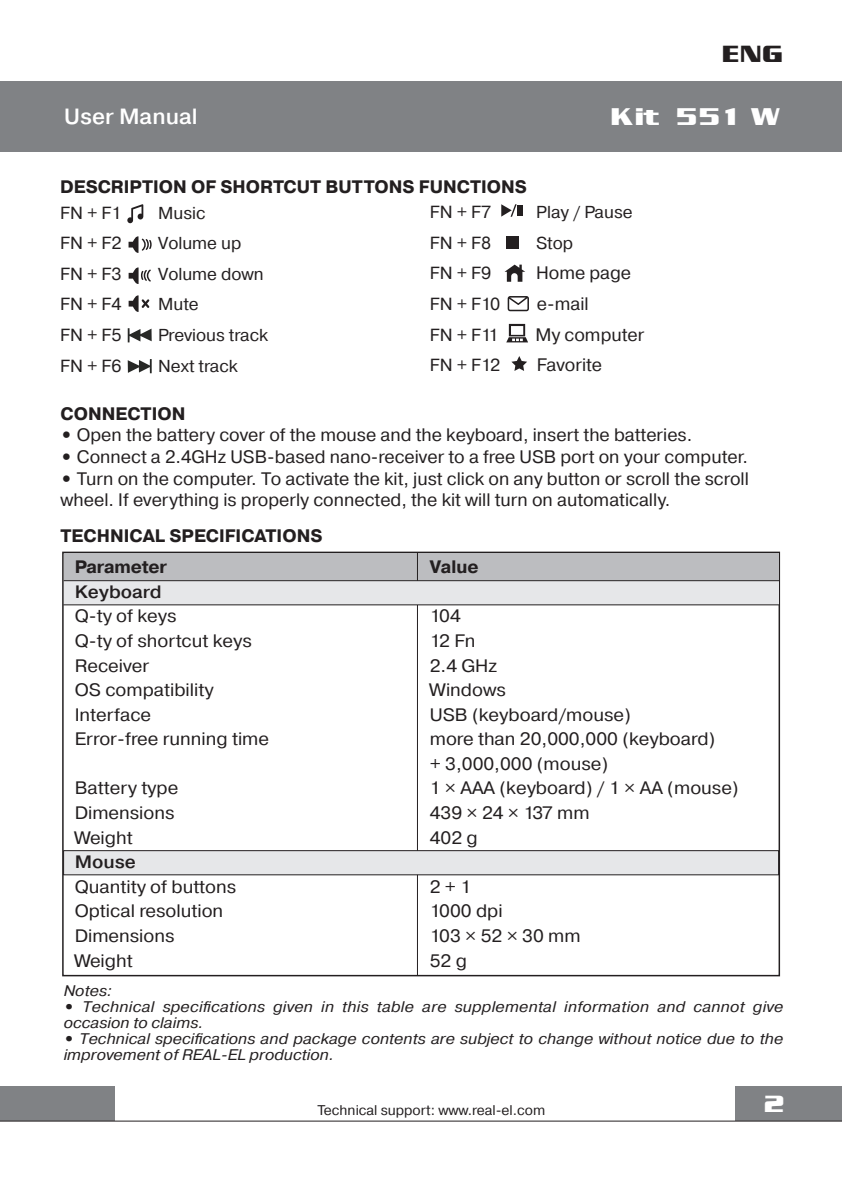
<style>
.page{position:relative;width:842px;height:1191px;background:#fff}
.page>*{position:absolute;margin:0;border:0;box-sizing:border-box;transform-origin:0 0}
.t1{font:700 24px "Enter Sansman";letter-spacing:.02em;color:#fff;scale:1.19 1}
.t2{font:700 23.2px "Enter Sansman";color:#231f20;scale:1.19 1}
.t3{font:700 23.2px "Enter Sansman";color:#fff;scale:1.19 1}
.t4{font:500 22px "Pragmatica";color:#fff}
.t5{font:18px/24.6px "Pragmatica";color:#231f20;scale:1.04 1}
.t6{font:18px/21.6px "Pragmatica";color:#231f20}
.t7{font:700 18px "Pragmatica";color:#231f20}
.t8{font:500 18px "Pragmatica";color:#231f20;scale:1.04 1}
.t9{font:17.4px "Pragmatica";color:#231f20}
.t10{font:17.2px "Pragmatica";color:#231f20}
.t11{font:italic 15.4px/16px "Pragmatica";color:#231f20;scale:1.04 1}
.t12{font:14px "Pragmatica";color:#231f20}
.s1{font-weight:700}
.s2{font-weight:700;font-style:normal}
</style>
<div class="page">
<div style="left:735px;top:1086px;width:107px;height:35px;background:#808285"></div>
<div style="left:0;top:1086px;width:114px;height:35px;background:#808285"></div>
<div style="left:0;top:81px;width:842px;height:71px;background:#808285"></div>
<hr style="left:0;top:1120px;width:842px;height:1px;background:#231f20">
<svg style="left:504px;top:265px;width:21px;height:17px"></svg>
<svg style="left:508px;top:296px;width:21px;height:15px"></svg>
<svg style="left:128px;top:328px;width:24px;height:14px"></svg>
<svg style="left:128px;top:359px;width:24px;height:14px"></svg>
<div style="left:506px;top:237px;width:12px;height:12px;background:#231f20"></div>
<svg style="left:127px;top:204px;width:16px;height:19px"></svg>
<svg style="left:501px;top:204px;width:22px;height:13px"></svg>
<svg style="left:129px;top:236px;width:23px;height:17px"></svg>
<svg style="left:129px;top:295px;width:20px;height:17px"></svg>
<svg style="left:129px;top:267px;width:22px;height:17px"></svg>
<svg style="left:506px;top:324px;width:22px;height:18px"></svg>
<svg style="left:511px;top:356px;width:16px;height:15px"></svg>
<hr style="left:417px;top:605px;width:1px;height:370px;background:#231f20">
<div style="left:64px;top:553px;width:714px;height:27px;background:#bcbdc0"></div>
<div style="left:64px;top:580px;width:714px;height:25px;background:#e6e7e9"></div>
<div style="left:63px;top:850px;width:716px;height:25px;background:#e6e7e9;border:1px solid #231f20"></div>
<hr style="left:64px;top:580px;width:715px;height:1px;background:#231f20">
<hr style="left:63px;top:604px;width:716px;height:1px;background:#231f20">
<svg style="left:417px;top:552px;width:1px;height:28px"></svg>
<p class="t4" style="left:64px;top:102px;width:135px">User Manual</p>
<p class="t2" style="left:722px;top:41px;width:52px">ENG</p>
<h1 class="t1" style="left:610px;top:104px;width:145px">Kit 551 W</h1>
<p class="t7" style="left:60px;top:175px;width:468px">DESCRIPTION OF SHORTCUT BUTTONS FUNCTIONS</p>
<p class="t9" style="left:60px;top:202px;width:63px">FN + F1</p>
<p class="t10" style="left:158px;top:202px;width:49px">Music</p>
<p class="t9" style="left:60px;top:233px;width:63px">FN + F2</p>
<p class="t10" style="left:158px;top:233px;width:85px">Volume up</p>
<p class="t9" style="left:60px;top:263px;width:63px">FN + F3</p>
<p class="t10" style="left:158px;top:263px;width:107px">Volume down</p>
<p class="t9" style="left:60px;top:294px;width:63px">FN + F4</p>
<p class="t10" style="left:158px;top:294px;width:42px">Mute</p>
<p class="t9" style="left:60px;top:324px;width:63px">FN + F5</p>
<p class="t10" style="left:158px;top:324px;width:111px">Previous track</p>
<p class="t9" style="left:60px;top:355px;width:63px">FN + F6</p>
<p class="t10" style="left:158px;top:355px;width:81px">Next track</p>
<p class="t9" style="left:430px;top:201px;width:63px">FN + F7</p>
<p class="t10" style="left:536px;top:202px;width:98px">Play / Pause</p>
<p class="t9" style="left:430px;top:232px;width:63px">FN + F8</p>
<p class="t10" style="left:536px;top:232px;width:39px">Stop</p>
<p class="t9" style="left:430px;top:263px;width:63px">FN + F9</p>
<p class="t6" style="left:536px;top:263px;width:97px">Home page</p>
<p class="t9" style="left:430px;top:293px;width:72px">FN + F10</p>
<p class="t6" style="left:537px;top:293px;width:53px">e-mail</p>
<p class="t9" style="left:430px;top:324px;width:70px">FN + F11</p>
<p class="t6" style="left:535px;top:324px;width:111px">My computer</p>
<p class="t9" style="left:430px;top:354px;width:72px">FN + F12</p>
<p class="t6" style="left:537px;top:354px;width:67px">Favorite</p>
<p class="t7" style="left:61px;top:402px;width:126px">CONNECTION</p>
<p class="t6" style="left:61px;top:425px;width:633px"><span class="s1">•</span> Open the battery cover of the mouse and the keyboard, insert the batteries.</p>
<p class="t6" style="left:61px;top:446px;width:689px"><span class="s1">•</span> Connect a 2.4GHz USB-based nano-receiver to a free USB port on your computer.</p>
<p class="t6" style="left:61px;top:468px;width:690px"><span class="s1">•</span> Turn on the computer. To activate the kit, just click on any button or scroll the scroll wheel. If everything is properly connected, the kit will turn on automatically.</p>
<p class="t7" style="left:61px;top:524px;width:264px">TECHNICAL SPECIFICATIONS</p>
<p class="t7" style="left:75px;top:555px;width:94px">Parameter</p>
<p class="t8" style="left:75px;top:580px;width:85px">Keyboard</p>
<p class="t5" style="left:75px;top:604px;width:188px">Q-ty of keys<br>Q-ty of shortcut keys<br>Receiver<br>OS compatibility<br>Interface<br>Error-free running time</p>
<p class="t5" style="left:75px;top:776px;width:101px">Battery type<br>Dimensions<br>Weight</p>
<p class="t8" style="left:75px;top:850px;width:60px">Mouse</p>
<p class="t5" style="left:75px;top:874px;width:157px">Quantity of buttons<br>Оptical resolution<br>Dimensions<br>Weight</p>
<p class="t7" style="left:430px;top:555px;width:51px">Value</p>
<p class="t5" style="left:430px;top:604px;width:299px">104<br>12 Fn<br>2.4 GHz<br>Windows<br>USB (keyboard/mouse)<br>more than 20,000,000 (keyboard)<br>+ 3,000,000 (mouse)<br>1 × AAA (keyboard) / 1 × AA (mouse)<br>439 × 24 × 137 mm<br>402 g</p>
<p class="t5" style="left:430px;top:874px;width:147px">2 + 1<br>1000 dpi<br>103 × 52 × 30 mm<br>52 g</p>
<p class="t11" style="left:64px;top:983px;width:48px">Notes:</p>
<p class="t11" style="left:64px;top:999px;width:694px"><span class="s2">•</span> Technical specifications given in this table are supplemental information and cannot give occasion to claims.</p>
<p class="t11" style="left:64px;top:1031px;width:693px"><span class="s2">•</span> Technical specifications and package contents are subject to change without notice due to the improvement of REAL-EL production.</p>
<p class="t12" style="left:317px;top:1101px;width:229px">Technical support: www.real-el.com</p>
<p class="t3" style="left:763px;top:1091px;width:19px">2</p>
</div>
